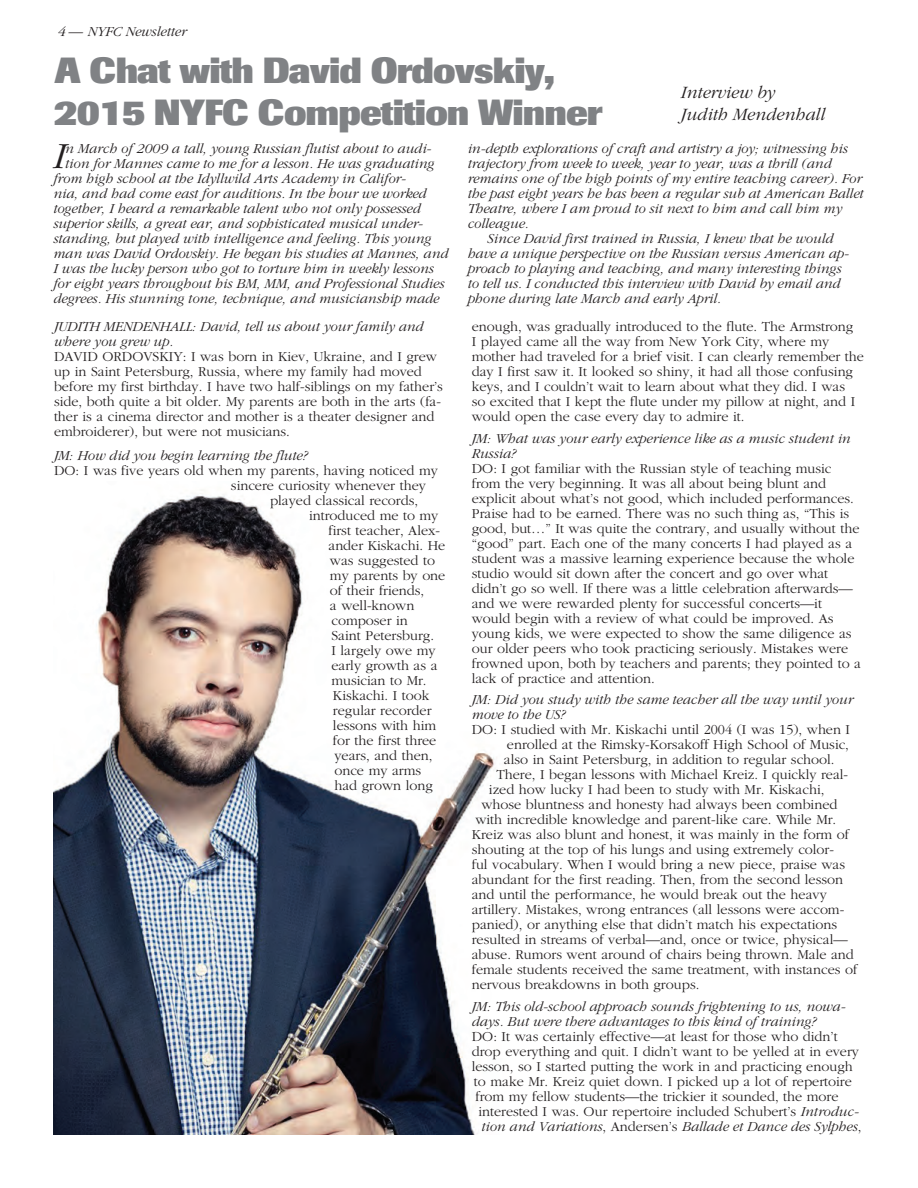
<style>
.page{position:relative;width:918px;height:1188px;background:#fff}
.page>*{position:absolute;margin:0;border:0;box-sizing:border-box;transform-origin:0 0}
.t1{font:italic 300 38.25px "Garamond";color:#231f20}
.t2{font:800 36px/42px "Imago";letter-spacing:-.025em;color:#808285}
.t3{font:italic 300 18px/21.6px "Garamond";color:#231f20}
.t4{font:300 14.25px/15px "Garamond";color:#231f20}
.t5{font:italic 300 14.25px/15px "Garamond";color:#231f20}
.s1{font-style:italic}
.s2{font-style:normal}
</style>
<div class="page">
<img style="left:53px;top:490px;width:442px;height:645px">
<p class="t5" style="left:58px;top:24px;width:130px">4 — NYFC Newsletter</p>
<h2 class="t2" style="left:55px;top:49px;width:550px">A Chat with David Ordovskiy,<br>2015 NYFC Competition Winner</h2>
<p class="t3" style="left:681px;top:82px;width:146px">Interview by<br>Judith Mendenhall</p>
<p class="t5" style="left:65px;top:141px;width:368px">n March of 2009 a tall, young Russian flutist about to audi-</p>
<p class="t5" style="left:65px;top:156px;width:371px">tion for Mannes came to me for a lesson. He was graduating</p>
<p class="t5" style="left:53px;top:171px;width:354px">from high school at the Idyllwild Arts Academy in Califor-</p>
<p class="t5" style="left:53px;top:186px;width:375px">nia, and had come east for auditions. In the hour we worked</p>
<p class="t5" style="left:53px;top:201px;width:369px">together, I heard a remarkable talent who not only possessed</p>
<p class="t5" style="left:53px;top:216px;width:371px">superior skills, a great ear, and sophisticated musical under-</p>
<p class="t5" style="left:53px;top:231px;width:380px">standing, but played with intelligence and feeling. This young</p>
<p class="t5" style="left:53px;top:246px;width:397px">man was David Ordovskiy. He began his studies at Mannes, and</p>
<p class="t5" style="left:53px;top:261px;width:382px">I was the lucky person who got to torture him in weekly lessons</p>
<p class="t5" style="left:53px;top:276px;width:393px">for eight years throughout his BM, MM, and Professional Studies</p>
<p class="t5" style="left:53px;top:291px;width:388px">degrees. His stunning tone, technique, and musicianship made</p>
<h1 class="t1" style="left:53px;top:136px;width:13px">I</h1>
<p class="t5" style="left:468px;top:141px;width:382px">in-depth explorations of craft and artistry a joy; witnessing his</p>
<p class="t5" style="left:468px;top:156px;width:366px">trajectory from week to week, year to year, was a thrill (and</p>
<p class="t5" style="left:468px;top:171px;width:396px">remains one of the high points of my entire teaching career). For</p>
<p class="t5" style="left:468px;top:186px;width:397px">the past eight years he has been a regular sub at American Ballet</p>
<p class="t5" style="left:468px;top:201px;width:376px">Theatre, where I am proud to sit next to him and call him my</p>
<p class="t5" style="left:468px;top:216px;width:63px">colleague.</p>
<p class="t5" style="left:487px;top:231px;width:348px">Since David first trained in Russia, I knew that he would</p>
<p class="t5" style="left:468px;top:246px;width:383px">have a unique perspective on the Russian versus American ap-</p>
<p class="t5" style="left:468px;top:261px;width:375px">proach to playing and teaching, and many interesting things</p>
<p class="t5" style="left:468px;top:276px;width:374px">to tell us. I conducted this interview with David by email and</p>
<p class="t5" style="left:468px;top:291px;width:255px">phone during late March and early April.</p>
<p class="t5" style="left:54px;top:319px;width:371px">JUDITH MENDENHALL: David, tell us about your family and where you grew up.</p>
<p class="t4" style="left:54px;top:349px;width:391px">DAVID ORDOVSKIY: I was born in Kiev, Ukraine, and I grew up in Saint Petersburg, Russia, where my family had moved before my first birthday. I have two half-siblings on my father’s side, both quite a bit older. My parents are both in the arts (fa&shy;ther is a cinema director and mother is a theater designer and embroiderer), but were not musicians.</p>
<p class="t5" style="left:54px;top:448px;width:255px">JM: How did you begin learning the flute?</p>
<p class="t4" style="left:54px;top:463px;width:385px">DO: I was five years old when my parents, having noticed my</p>
<p class="t4" style="left:231px;top:478px;width:196px">sincere curiosity whenever they</p>
<p class="t4" style="left:270px;top:493px;width:150px">played classical records,</p>
<p class="t4" style="left:309px;top:508px;width:131px">introduced me to my</p>
<p class="t4" style="left:328px;top:523px;width:113px">first teacher, Alex-</p>
<p class="t4" style="left:328px;top:538px;width:118px">ander Kiskachi. He</p>
<p class="t4" style="left:330px;top:553px;width:107px">was suggested to</p>
<p class="t4" style="left:330px;top:568px;width:117px">my parents by one</p>
<p class="t4" style="left:330px;top:583px;width:96px">of their friends,</p>
<p class="t4" style="left:330px;top:598px;width:86px">a well-known</p>
<p class="t4" style="left:331px;top:613px;width:78px">composer in</p>
<p class="t4" style="left:331px;top:628px;width:104px">Saint Petersburg.</p>
<p class="t4" style="left:331px;top:643px;width:106px">I largely owe my</p>
<p class="t4" style="left:331px;top:658px;width:108px">early growth as a</p>
<p class="t4" style="left:331px;top:673px;width:97px">musician to Mr.</p>
<p class="t4" style="left:333px;top:688px;width:98px">Kiskachi. I took</p>
<p class="t4" style="left:333px;top:703px;width:100px">regular recorder</p>
<p class="t4" style="left:333px;top:718px;width:105px">lessons with him</p>
<p class="t4" style="left:333px;top:733px;width:105px">for the first three</p>
<p class="t4" style="left:334px;top:748px;width:100px">years, and then,</p>
<p class="t4" style="left:334px;top:763px;width:88px">once my arms</p>
<p class="t4" style="left:334px;top:778px;width:100px">had grown long</p>
<p class="t4" style="left:472px;top:320px;width:394px">enough, was gradually introduced to the flute. The Armstrong<br>I played came all the way from New York City, where my mother had traveled for a brief visit. I can clearly remember the day I first saw it. It looked so shiny, it had all those confusing keys, and I couldn’t wait to learn about what they did. I was<br>so excited that I kept the flute under my pillow at night, and I would open the case every day to admire it.</p>
<p class="t5" style="left:472px;top:431px;width:380px">JM: What was your early experience like as a music student in<br>Russia?</p>
<p class="t4" style="left:472px;top:461px;width:391px">DO: I got familiar with the Russian style of teaching music from the very beginning. It was all about being blunt and explicit about what’s not good, which included performances.<br>Praise had to be earned. There was no such thing as, “This is good, but…” It was quite the contrary, and usually without the “good” part. Each one of the many concerts I had played as a student was a massive learning experience because the whole studio would sit down after the concert and go over what didn’t go so well. If there was a little celebration afterwards— and we were rewarded plenty for successful concerts—it would begin with a review of what could be improved. As young kids, we were expected to show the same diligence as our older peers who took practicing seriously. Mistakes were frowned upon, both by teachers and parents; they pointed to a lack of practice and attention.</p>
<p class="t5" style="left:472px;top:693px;width:383px">JM: Did you study with the same teacher all the way until your move to the US?</p>
<p class="t4" style="left:472px;top:722px;width:380px">DO: I studied with Mr. Kiskachi until 2004 (I was 15), when I</p>
<p class="t4" style="left:507px;top:737px;width:344px">enrolled at the Rimsky-Korsakoff High School of Music,</p>
<p class="t4" style="left:504px;top:752px;width:332px">also in Saint Petersburg, in addition to regular school.</p>
<p class="t4" style="left:496px;top:767px;width:353px">There, I began lessons with Michael Kreiz. I quickly real-</p>
<p class="t4" style="left:489px;top:782px;width:337px">ized how lucky I had been to study with Mr. Kiskachi,</p>
<p class="t4" style="left:481px;top:797px;width:357px">whose bluntness and honesty had always been combined</p>
<p class="t4" style="left:475px;top:812px;width:362px">with incredible knowledge and parent-like care. While Mr.</p>
<p class="t4" style="left:472px;top:827px;width:379px">Kreiz was also blunt and honest, it was mainly in the form of</p>
<p class="t4" style="left:472px;top:843px;width:364px">shouting at the top of his lungs and using extremely color-</p>
<p class="t4" style="left:472px;top:858px;width:375px">ful vocabulary. When I would bring a new piece, praise was</p>
<p class="t4" style="left:472px;top:873px;width:373px">abundant for the first reading. Then, from the second lesson</p>
<p class="t4" style="left:472px;top:888px;width:357px">and until the performance, he would break out the heavy</p>
<p class="t4" style="left:472px;top:903px;width:374px">artillery. Mistakes, wrong entrances (all lessons were accom-</p>
<p class="t4" style="left:472px;top:918px;width:367px">panied), or anything else that didn’t match his expectations</p>
<p class="t4" style="left:472px;top:933px;width:377px">resulted in streams of verbal—and, once or twice, physical—</p>
<p class="t4" style="left:472px;top:948px;width:384px">abuse. Rumors went around of chairs being thrown. Male and</p>
<p class="t4" style="left:472px;top:963px;width:387px">female students received the same treatment, with instances of</p>
<p class="t4" style="left:472px;top:978px;width:229px">nervous breakdowns in both groups.</p>
<p class="t5" style="left:472px;top:999px;width:375px">JM: This old-school approach sounds frightening to us, nowa&shy;days. But were there advantages to this kind of training?</p>
<p class="t4" style="left:472px;top:1029px;width:367px">DO: It was certainly effective—at least for those who didn’t</p>
<p class="t4" style="left:472px;top:1044px;width:389px">drop everything and quit. I didn’t want to be yelled at in every</p>
<p class="t4" style="left:472px;top:1059px;width:383px">lesson, so I started putting the work in and practicing enough</p>
<p class="t4" style="left:474px;top:1074px;width:379px">to make Mr. Kreiz quiet down. I picked up a lot of repertoire</p>
<p class="t4" style="left:475px;top:1089px;width:365px">from my fellow students—the trickier it sounded, the more</p>
<p class="t4" style="left:478px;top:1104px;width:382px">interested I was. Our repertoire included Schubert’s <span class="s1">Introduc-</span></p>
<p class="t5" style="left:481px;top:1119px;width:382px">tion and Variations<span class="s2">, Andersen’s</span> Ballade et Dance des Sylphes<span class="s2">,</span></p>
</div>
